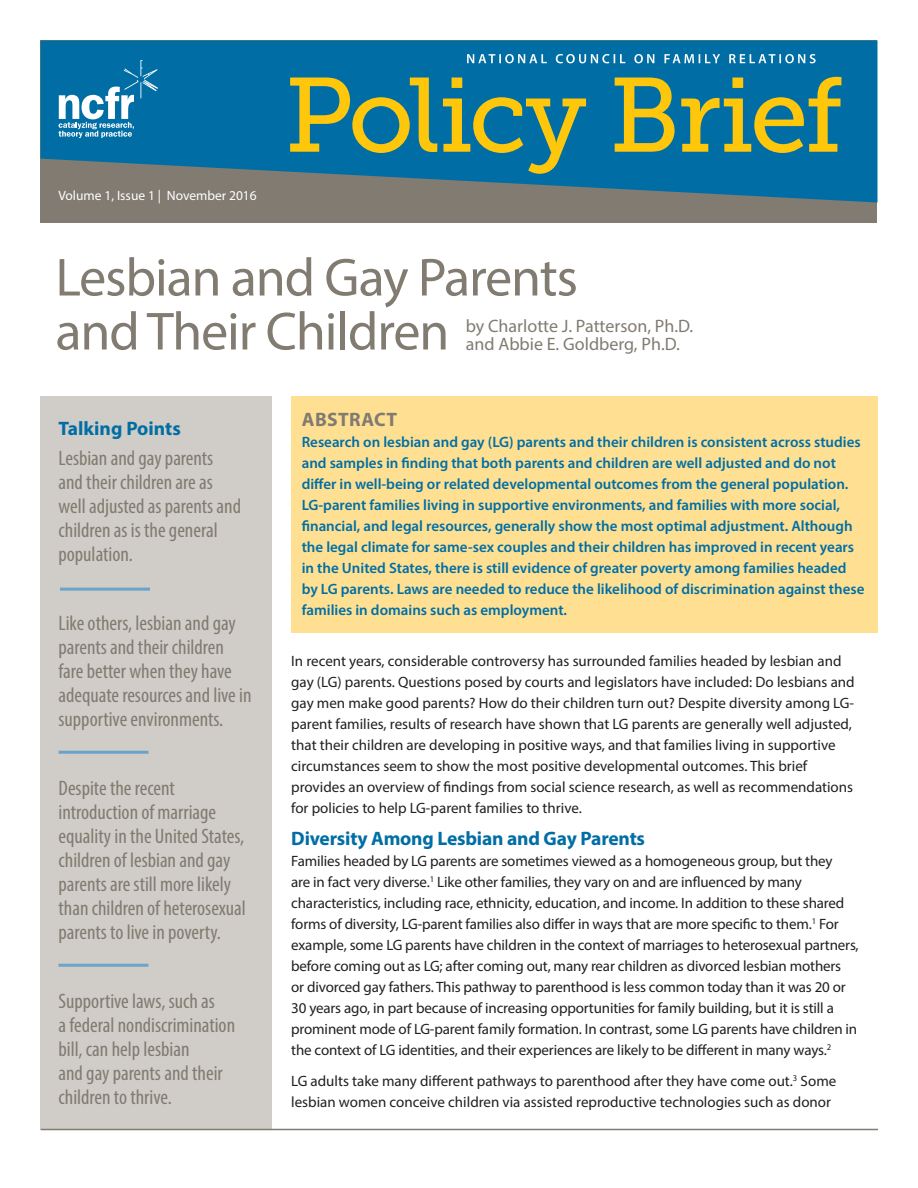
<style>
.page{position:relative;width:918px;height:1188px;background:#fff}
.page>*{position:absolute;margin:0;border:0;box-sizing:border-box;transform-origin:0 0}
.t1{font:105.15px "Museo Slab 500";letter-spacing:-.04em;color:#fec70c}
.headline_cover{font:54px/54px "Myriad Pro";letter-spacing:-.02em;color:#817b71}
._1_body_copy{font:condensed 21px/24px "Myriad Pro";color:#817b71}
._2_subheads{font:700 19.5px "Myriad Pro";letter-spacing:-.01em;color:#006ea5}
.t2{font:700 19.5px "Myriad Pro";letter-spacing:.02em;color:#817b71}
.author_byline{font:18px/18px "Myriad Pro";color:#817b71}
._1_body_copy-2{font:15px/21px "Myriad Pro";letter-spacing:-.01em;color:#231f20}
._9_semibold_blue_tex{font:600 15px/21px "Myriad Pro";color:#006ea5}
.t3{font:13.5px "Myriad Pro";color:#fff}
</style>
<div class="page">
<div style="left:40px;top:396px;width:232px;height:732px;background:#d0ccc7"></div>
<div style="left:40px;top:40px;width:838px;height:183px;background:#817b71"></div>
<svg style="left:40px;top:40px;width:838px;height:162px;background:#13709d"></svg>
<svg style="left:58px;top:60px;width:100px;height:78px;background:#368cb8"></svg>
<svg style="left:467px;top:54px;width:349px;height:9px;background:#4997be"></svg>
<div style="left:291px;top:396px;width:587px;height:237px;background:#ffe092"></div>
<hr style="left:60px;top:588px;width:90px;height:3px;background:#6ba4ca">
<hr style="left:58px;top:751px;width:90px;height:3px;background:#6ba4ca">
<hr style="left:58px;top:964px;width:90px;height:3px;background:#6ba4ca">
<hr style="left:40px;top:1129px;width:838px;height:1px;background:#817b71">
<p class="t3" style="left:58px;top:187px;width:200px">Volume 1, Issue 1 | November 2016</p>
<p class="t1" style="left:285px;top:57px;width:560px">Policy Brief</p>
<p class="headline_cover" style="left:56px;top:250px;width:524px">Lesbian and Gay Parents and Their Children</p>
<p class="author_byline" style="left:466px;top:316px;width:229px">by Charlotte J. Patterson, Ph.D. and Abbie E. Goldberg, Ph.D.</p>
<p class="_2_subheads" style="left:58px;top:416px;width:124px">Talking Points</p>
<p class="_1_body_copy" style="left:58px;top:446px;width:184px">Lesbian and gay parents and their children are as well adjusted as parents and children as is the general population.</p>
<p class="_1_body_copy" style="left:58px;top:611px;width:195px">Like others, lesbian and gay parents and their children fare better when they have adequate resources and live in supportive environments.</p>
<p class="_1_body_copy" style="left:58px;top:776px;width:189px">Despite the recent introduction of marriage equality in the United States, children of lesbian and gay parents are still more likely than children of heterosexual parents to live in poverty.</p>
<p class="_1_body_copy" style="left:58px;top:989px;width:178px">Supportive laws, such as<br>a federal nondiscrimination bill, can help lesbian<br>and gay parents and their children to thrive.</p>
<p class="t2" style="left:302px;top:406px;width:97px">ABSTRACT</p>
<p class="_9_semibold_blue_tex" style="left:302px;top:431px;width:564px">Research on lesbian and gay (LG) parents and their children is consistent across studies and samples in finding that both parents and children are well adjusted and do not differ in well-being or related developmental outcomes from the general population.<br>LG-parent families living in supportive environments, and families with more social, financial, and legal resources, generally show the most optimal adjustment. Although the legal climate for same-sex couples and their children has improved in recent years in the United States, there is still evidence of greater poverty among families headed by LG parents. Laws are needed to reduce the likelihood of discrimination against these families in domains such as employment.</p>
<p class="_1_body_copy-2" style="left:291px;top:650px;width:565px">In recent years, considerable controversy has surrounded families headed by lesbian and gay (LG) parents. Questions posed by courts and legislators have included: Do lesbians and gay men make good parents? How do their children turn out? Despite diversity among LG&shy;parent families, results of research have shown that LG parents are generally well adjusted, that their children are developing in positive ways, and that families living in supportive circumstances seem to show the most positive developmental outcomes. This brief provides an overview of findings from social science research, as well as recommendations for policies to help LG-parent families to thrive.</p>
<p class="_2_subheads" style="left:291px;top:825px;width:355px">Diversity Among Lesbian and Gay Parents</p>
<p class="_1_body_copy-2" style="left:291px;top:850px;width:569px">Families headed by LG parents are sometimes viewed as a homogeneous group, but they<br>are in fact very diverse.<sup>1</sup> Like other families, they vary on and are influenced by many characteristics, including race, ethnicity, education, and income. In addition to these shared forms of diversity, LG-parent families also differ in ways that are more specific to them.<sup>1</sup> For example, some LG parents have children in the context of marriages to heterosexual partners, before coming out as LG; after coming out, many rear children as divorced lesbian mothers<br>or divorced gay fathers. This pathway to parenthood is less common today than it was 20 or 30 years ago, in part because of increasing opportunities for family building, but it is still a prominent mode of LG-parent family formation. In contrast, some LG parents have children in the context of LG identities, and their experiences are likely to be different in many ways.<sup>2</sup></p>
<p class="_1_body_copy-2" style="left:291px;top:1070px;width:547px">LG adults take many different pathways to parenthood after they have come out.<sup>3</sup> Some lesbian women conceive children via assisted reproductive technologies such as donor</p>
</div>
